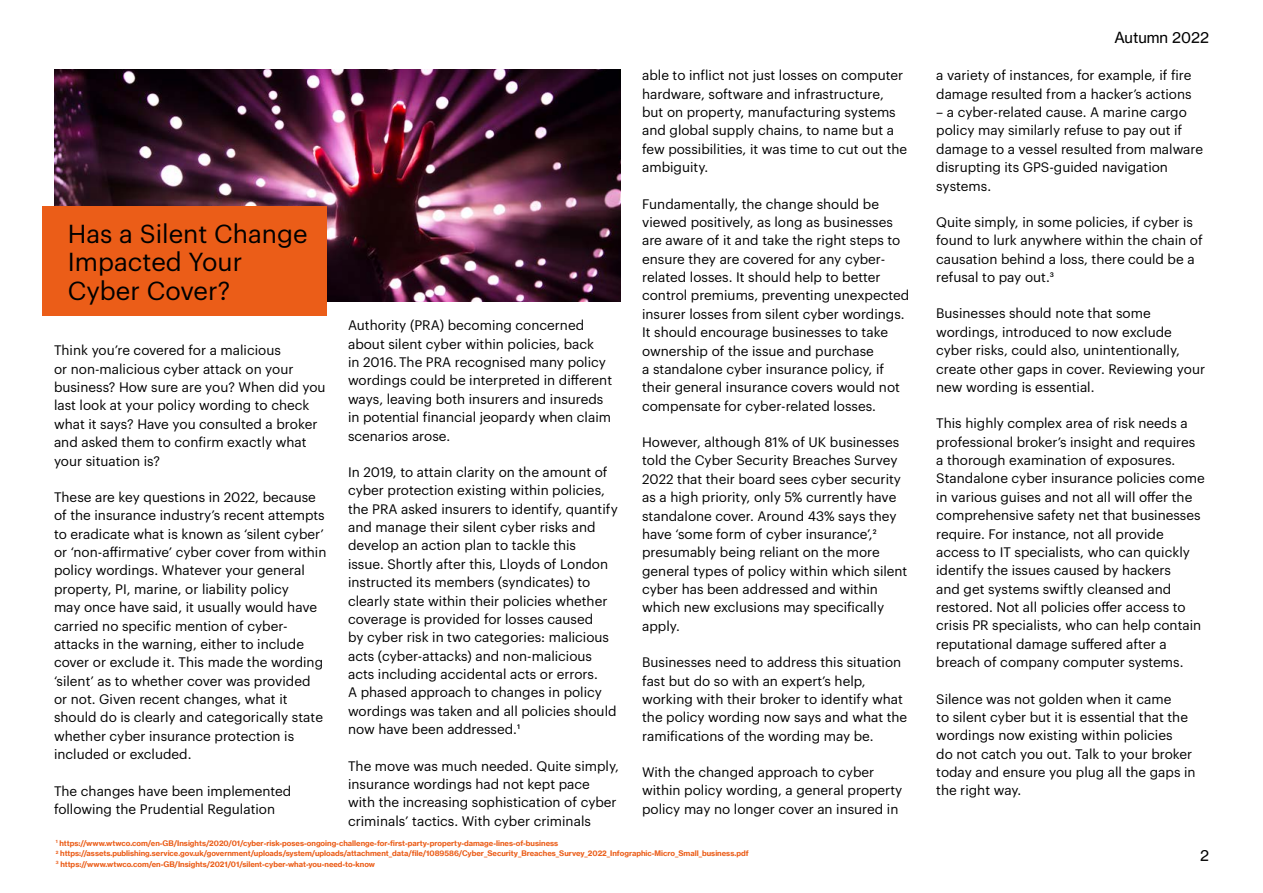
<style>
.page{position:relative;width:1263px;height:893px;background:#fff}
.page>*{position:absolute;margin:0;border:0;box-sizing:border-box;transform-origin:0 0}
.t1{font:25.5px/28.5px "Graphik";color:#000}
.t2{font:15px "N Haas Grotesk TX Pro 55 Rg";color:#000}
.t3{font:13.5px/18.3px "Graphik";color:#000}
.t4{font:7.5px/10.5px "N Haas Grotesk TX Pro 75 Bd";color:#eb5d18}
</style>
<div class="page">
<img style="left:54px;top:69px;width:567px;height:233px">
<div style="left:42px;top:206px;width:285px;height:110px;background:#eb5d18"></div>
<h1 class="t1" style="left:68px;top:217px;width:241px">Has a Silent Change<br>Impacted Your<br>Cyber Cover?</h1>
<p class="t3" style="left:54px;top:340px;width:273px">Think you’re covered for a malicious<br>or non-malicious cyber attack on your business? How sure are you? When did you last look at your policy wording to check what it says? Have you consulted a broker and asked them to confirm exactly what your situation is?</p>
<p class="t3" style="left:54px;top:487px;width:274px">These are key questions in 2022, because of the insurance industry’s recent attempts to eradicate what is known as ‘silent cyber’ or ‘non-affirmative’ cyber cover from within policy wordings. Whatever your general property, PI, marine, or liability policy<br>may once have said, it usually would have carried no specific mention of cyber&shy;attacks in the warning, either to include cover or exclude it. This made the wording ‘silent’ as to whether cover was provided or not. Given recent changes, what it should do is clearly and categorically state whether cyber insurance protection is included or excluded.</p>
<p class="t3" style="left:54px;top:780px;width:239px">The changes have been implemented following the Prudential Regulation</p>
<p class="t3" style="left:348px;top:315px;width:266px">Authority (PRA) becoming concerned about silent cyber within policies, back<br>in 2016. The PRA recognised many policy wordings could be interpreted in different ways, leaving both insurers and insureds in potential financial jeopardy when claim scenarios arose.</p>
<p class="t3" style="left:348px;top:462px;width:271px">In 2019, to attain clarity on the amount of cyber protection existing within policies, the PRA asked insurers to identify, quantify and manage their silent cyber risks and develop an action plan to tackle this<br>issue. Shortly after this, Lloyds of London instructed its members (syndicates) to clearly state within their policies whether coverage is provided for losses caused<br>by cyber risk in two categories: malicious acts (cyber-attacks) and non-malicious acts including accidental acts or errors.<br>A phased approach to changes in policy wordings was taken and all policies should now have been addressed.1</p>
<p class="t3" style="left:348px;top:755px;width:272px">The move was much needed. Quite simply, insurance wordings had not kept pace with the increasing sophistication of cyber criminals’ tactics. With cyber criminals</p>
<p class="t3" style="left:642px;top:65px;width:267px">able to inflict not just losses on computer hardware, software and infrastructure, but on property, manufacturing systems and global supply chains, to name but a few possibilities, it was time to cut out the ambiguity.</p>
<p class="t3" style="left:642px;top:193px;width:269px">Fundamentally, the change should be viewed positively, as long as businesses are aware of it and take the right steps to ensure they are covered for any cyber&shy;related losses. It should help to better control premiums, preventing unexpected insurer losses from silent cyber wordings.<br>It should encourage businesses to take ownership of the issue and purchase<br>a standalone cyber insurance policy, if their general insurance covers would not compensate for cyber-related losses.</p>
<p class="t3" style="left:642px;top:432px;width:267px">However, although 81% of UK businesses told the Cyber Security Breaches Survey 2022 that their board sees cyber security as a high priority, only 5% currently have standalone cover. Around 43% says they have ‘some form of cyber insurance’,2 presumably being reliant on the more general types of policy within which silent cyber has been addressed and within which new exclusions may specifically apply.</p>
<p class="t3" style="left:642px;top:652px;width:267px">Businesses need to address this situation fast but do so with an expert’s help, working with their broker to identify what the policy wording now says and what the ramifications of the wording may be.</p>
<p class="t3" style="left:642px;top:762px;width:262px">With the changed approach to cyber within policy wording, a general property policy may no longer cover an insured in</p>
<p class="t4" style="left:56px;top:838px;width:694px"><sup>1</sup> https://www.wtwco.com/en-GB/Insights/2020/01/cyber-risk-poses-ongoing-challenge-for-first-party-property-damage-lines-of-business<br><sup>2</sup> https://assets.publishing.service.gov.uk/government/uploads/system/uploads/attachment_data/file/1089586/Cyber_Security_Breaches_Survey_2022_Infographic-Micro_Small_business.pdf<br><sup>3</sup> https://www.wtwco.com/en-GB/Insights/2021/01/silent-cyber-what-you-need-to-know</p>
<p class="t2" style="left:1114px;top:29px;width:96px">Autumn 2022</p>
<p class="t3" style="left:936px;top:65px;width:257px">a variety of instances, for example, if fire damage resulted from a hacker’s actions</p>
<p class="t3" style="left:936px;top:102px;width:268px">– a cyber-related cause. A marine cargo policy may similarly refuse to pay out if damage to a vessel resulted from malware disrupting its GPS-guided navigation systems.</p>
<p class="t3" style="left:936px;top:212px;width:268px">Quite simply, in some policies, if cyber is found to lurk anywhere within the chain of causation behind a loss, there could be a refusal to pay out.3</p>
<p class="t3" style="left:936px;top:303px;width:270px">Businesses should note that some wordings, introduced to now exclude cyber risks, could also, unintentionally, create other gaps in cover. Reviewing your new wording is essential.</p>
<p class="t3" style="left:936px;top:413px;width:270px">This highly complex area of risk needs a professional broker’s insight and requires a thorough examination of exposures.<br>Standalone cyber insurance policies come in various guises and not all will offer the comprehensive safety net that businesses require. For instance, not all provide access to IT specialists, who can quickly identify the issues caused by hackers<br>and get systems swiftly cleansed and restored. Not all policies offer access to crisis PR specialists, who can help contain reputational damage suffered after a breach of company computer systems.</p>
<p class="t3" style="left:936px;top:688px;width:261px">Silence was not golden when it came<br>to silent cyber but it is essential that the wordings now existing within policies<br>do not catch you out. Talk to your broker today and ensure you plug all the gaps in the right way.</p>
<p class="t2" style="left:1200px;top:847px;width:10px">2</p>
</div>
